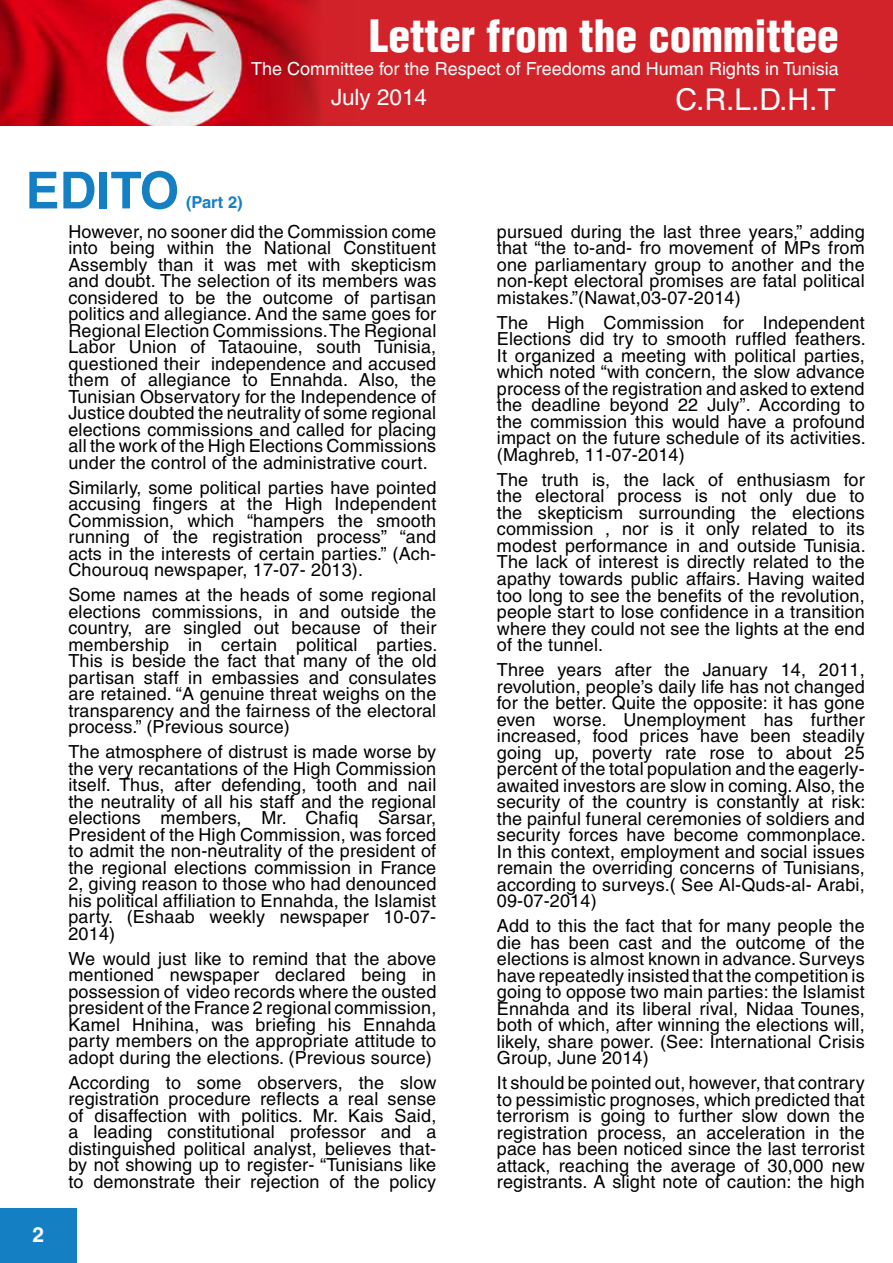
<style>
.page{position:relative;width:893px;height:1263px;background:#fff}
.page>*{position:absolute;margin:0;border:0;box-sizing:border-box;transform-origin:0 0}
.t1{font:700 51px "Helvetica CE";color:#157fc3}
.t2{font:900 condensed 43.5px "Helvetica";color:#fff}
.t3{font:30px "Helvetica";color:#fff}
.t4{font:22.5px "Helvetica";color:#fff}
.t5{font:700 21px "Helvetica CE";color:#fff}
.t6{font:18px/16.5px "Helvetica";letter-spacing:.01em;color:#000;text-align:justify}
.t7{font:18px "Helvetica";color:#fff}
.t8{font:700 16.5px "Helvetica CE";color:#157fc3}
</style>
<div class="page">
<div style="left:0;top:1209px;width:77px;height:54px;background:#157fc3"></div>
<div style="left:0;top:0;width:893px;height:126px;background:#d2232a"></div>
<img style="left:0;top:0;width:320px;height:126px">
<svg style="left:238px;top:0;width:83px;height:125px;background:#b80c18"></svg>
<h2 class="t2" style="left:369px;top:8px;width:471px">Letter from the committee</h2>
<p class="t7" style="left:251px;top:59px;width:589px">The Committee for the Respect of Freedoms and Human Rights in Tunisia</p>
<h1 class="t1" style="left:26px;top:159px;width:155px">EDITO</h1>
<p class="t8" style="left:186px;top:192px;width:58px">(Part 2)</p>
<p class="t4" style="left:331px;top:84px;width:97px">July 2014</p>
<h3 class="t3" style="left:675px;top:82px;width:162px">C.R.L.D.H.T</h3>
<p class="t5" style="left:32px;top:1221px;width:13px">2</p>
<p class="t6" style="left:68px;top:223px;width:369px">However, no sooner did the Commission come into being within the National Constituent Assembly than it was met with skepticism and doubt. The selection of its members was considered to be the outcome of partisan politics and allegiance. And the same goes for Regional Election Commissions. The Regional Labor Union of Tataouine, south Tunisia, questioned their independence and accused them of allegiance to Ennahda. Also, the Tunisian Observatory for the Independence of Justice doubted the neutrality of some regional elections commissions and called for placing all the work of the High Elections Commissions under the control of the administrative court.</p>
<p class="t6" style="left:68px;top:479px;width:369px">Similarly, some political parties have pointed accusing fingers at the High Independent Commission, which “hampers the smooth running of the registration process” “and acts in the interests of certain parties.” (Ach-Chourouq newspaper, 17-07- 2013).</p>
<p class="t6" style="left:68px;top:587px;width:370px">Some names at the heads of some regional elections commissions, in and outside the country, are singled out because of their membership in certain political parties.<br>This is beside the fact that many of the old partisan staff in embassies and consulates are retained. “A genuine threat weighs on the transparency and the fairness of the electoral process.” (Previous source)</p>
<p class="t6" style="left:68px;top:744px;width:369px">The atmosphere of distrust is made worse by the very recantations of the High Commission itself. Thus, after defending, tooth and nail the neutrality of all his staff and the regional elections members, Mr. Chafiq Sarsar, President of the High Commission, was forced to admit the non-neutrality of the president of the regional elections commission in France 2, giving reason to those who had denounced his political affiliation to Ennahda, the Islamist party. (Eshaab weekly newspaper 10-07- 2014)</p>
<p class="t6" style="left:68px;top:950px;width:369px">We would just like to remind that the above mentioned newspaper declared being in possession of video records where the ousted president of the France 2 regional commission, Kamel Hnihina, was briefing his Ennahda party members on the appropriate attitude to adopt during the elections. (Previous source)</p>
<p class="t6" style="left:68px;top:1074px;width:369px">According to some observers, the slow registration procedure reflects a real sense of disaffection with politics. Mr. Kais Said, a leading constitutional professor and a distinguished political analyst, believes that&shy;by not showing up to register- “Tunisians like to demonstrate their rejection of the policy</p>
<p class="t6" style="left:497px;top:223px;width:369px">pursued during the last three years,” adding that “the to-and- fro movement of MPs from one parliamentary group to another and the non-kept electoral promises are fatal political mistakes.”(Nawat,03-07-2014)</p>
<p class="t6" style="left:497px;top:314px;width:370px">The High Commission for Independent Elections did try to smooth ruffled feathers.<br>It organized a meeting with political parties, which noted “with concern, the slow advance process of the registration and asked to extend the deadline beyond 22 July”. According to the commission this would have a profound impact on the future schedule of its activities. (Maghreb, 11-07-2014)</p>
<p class="t6" style="left:497px;top:471px;width:370px">The truth is, the lack of enthusiasm for the electoral process is not only due to the skepticism surrounding the elections commission , nor is it only related to its modest performance in and outside Tunisia.<br>The lack of interest is directly related to the apathy towards public affairs. Having waited too long to see the benefits of the revolution, people start to lose confidence in a transition where they could not see the lights at the end of the tunnel.</p>
<p class="t6" style="left:497px;top:661px;width:370px">Three years after the January 14, 2011, revolution, people’s daily life has not changed for the better. Quite the opposite: it has gone even worse. Unemployment has further increased, food prices have been steadily going up, poverty rate rose to about 25 percent of the total population and the eagerly&shy;awaited investors are slow in coming. Also, the security of the country is constantly at risk: the painful funeral ceremonies of soldiers and security forces have become commonplace.<br>In this context, employment and social issues remain the overriding concerns of Tunisians, according to surveys.( See Al-Quds-al- Arabi, 09-07-2014)</p>
<p class="t6" style="left:497px;top:917px;width:369px">Add to this the fact that for many people the die has been cast and the outcome of the elections is almost known in advance. Surveys have repeatedly insisted that the competition is going to oppose two main parties: the Islamist Ennahda and its liberal rival, Nidaa Tounes, both of which, after winning the elections will, likely, share power. (See: International Crisis Group, June 2014)</p>
<p class="t6" style="left:497px;top:1074px;width:369px">It should be pointed out, however, that contrary to pessimistic prognoses, which predicted that terrorism is going to further slow down the registration process, an acceleration in the pace has been noticed since the last terrorist attack, reaching the average of 30,000 new registrants. A slight note of caution: the high</p>
</div>
